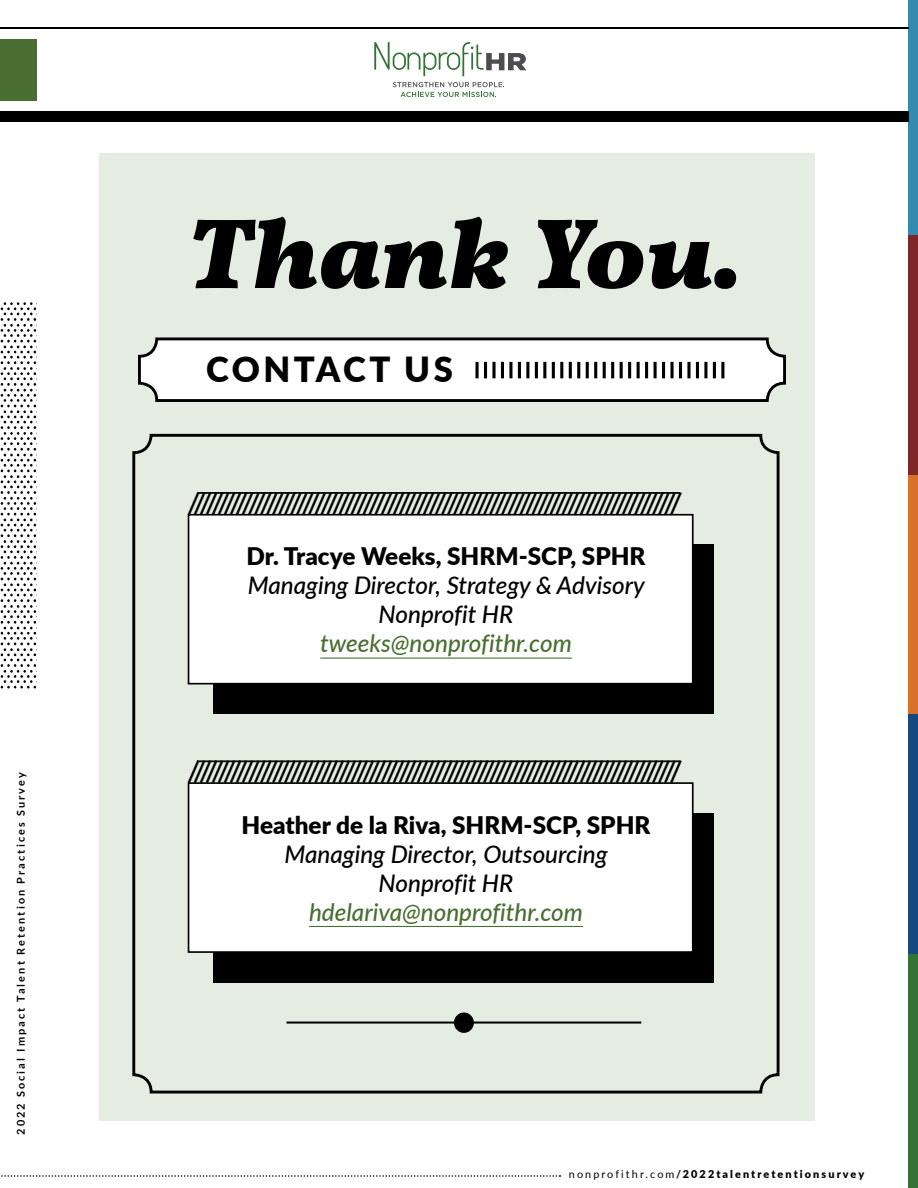
<style>
.page{position:relative;width:918px;height:1188px;background:#fff}
.page>*{position:absolute;margin:0;border:0;box-sizing:border-box;transform-origin:0 0}
.t1{font:italic 900 100.5px "Vollkorn";color:#000}
.t2{font:900 34.65px "Lato";letter-spacing:.1em;color:#000}
.t3{font:italic 500 24.3px/29.1px "Lato";color:#000;text-align:center}
.t4{font:900 24.3px "Lato";color:#000}
.t5{font:italic 500 24.3px "Lato";color:#4a6f33}
.t6{font:700 23.85px "Archer";color:#000}
.t7{font:700 10.8px "Lato";letter-spacing:.19em;color:#000}
.t8{font:900 10.8px "Lato";letter-spacing:.19em;color:#000}
.s1{font-weight:400}
.s2{font-weight:700}
</style>
<div class="page">
<svg style="left:1px;top:302px;width:35px;height:386px"></svg>
<div style="left:0;top:39px;width:36px;height:62px;background:#4a6f33"></div>
<svg style="left:1px;top:1175px;width:559px;height:2px"></svg>
<div style="left:908px;top:954px;width:10px;height:234px;background:#347238"></div>
<div style="left:908px;top:475px;width:10px;height:239px;background:#d8722b"></div>
<div style="left:908px;top:0;width:10px;height:236px;background:#3389af"></div>
<div style="left:908px;top:714px;width:10px;height:240px;background:#14487f"></div>
<div style="left:908px;top:235px;width:10px;height:240px;background:#7f2629"></div>
<hr style="left:0;top:27px;width:908px;height:2px;background:#000">
<div style="left:0;top:111px;width:908px;height:11px;background:#000"></div>
<div style="left:99px;top:153px;width:715px;height:967px;background:#e5ece1"></div>
<hr style="left:197px;top:492px;width:483px;height:2px;background:#000">
<div style="left:214px;top:545px;width:500px;height:169px;background:#000"></div>
<div style="left:189px;top:515px;width:504px;height:169px;background:#fff"></div>
<div style="left:188px;top:514px;width:506px;height:171px;border:2px solid #000"></div>
<hr style="left:320px;top:658px;width:252px;height:1px;background:#4a6f33">
<hr style="left:197px;top:760px;width:483px;height:2px;background:#000">
<div style="left:214px;top:813px;width:500px;height:169px;background:#000"></div>
<div style="left:189px;top:783px;width:504px;height:169px;background:#fff"></div>
<div style="left:188px;top:782px;width:506px;height:171px;border:2px solid #000"></div>
<hr style="left:309px;top:926px;width:274px;height:1px;background:#4a6f33">
<div style="left:139px;top:339px;width:646px;height:62px;background:#fff;border-radius:17px"></div>
<div style="left:138px;top:337px;width:648px;height:65px;border:3px solid #000;border-radius:17px"></div>
<div style="left:132px;top:434px;width:648px;height:660px;border:3px solid #000;border-radius:17px"></div>
<hr style="left:721px;top:362px;width:3px;height:16px;background:#000">
<hr style="left:713px;top:362px;width:3px;height:16px;background:#000">
<hr style="left:704px;top:362px;width:3px;height:16px;background:#000">
<hr style="left:696px;top:362px;width:3px;height:16px;background:#000">
<svg style="left:687px;top:362px;width:4px;height:16px"></svg>
<hr style="left:679px;top:362px;width:3px;height:16px;background:#000">
<svg style="left:670px;top:362px;width:4px;height:16px"></svg>
<hr style="left:662px;top:362px;width:3px;height:16px;background:#000">
<hr style="left:654px;top:362px;width:3px;height:16px;background:#000">
<hr style="left:645px;top:362px;width:3px;height:16px;background:#000">
<hr style="left:637px;top:362px;width:3px;height:16px;background:#000">
<hr style="left:628px;top:362px;width:3px;height:16px;background:#000">
<hr style="left:620px;top:362px;width:3px;height:16px;background:#000">
<hr style="left:611px;top:362px;width:3px;height:16px;background:#000">
<hr style="left:603px;top:362px;width:3px;height:16px;background:#000">
<hr style="left:594px;top:362px;width:3px;height:16px;background:#000">
<hr style="left:586px;top:362px;width:3px;height:16px;background:#000">
<hr style="left:577px;top:362px;width:3px;height:16px;background:#000">
<hr style="left:569px;top:362px;width:3px;height:16px;background:#000">
<hr style="left:560px;top:362px;width:3px;height:16px;background:#000">
<hr style="left:552px;top:362px;width:3px;height:16px;background:#000">
<hr style="left:543px;top:362px;width:3px;height:16px;background:#000">
<hr style="left:535px;top:362px;width:3px;height:16px;background:#000">
<hr style="left:526px;top:362px;width:3px;height:16px;background:#000">
<hr style="left:518px;top:362px;width:3px;height:16px;background:#000">
<hr style="left:509px;top:362px;width:3px;height:16px;background:#000">
<hr style="left:501px;top:362px;width:3px;height:16px;background:#000">
<svg style="left:492px;top:362px;width:4px;height:16px"></svg>
<hr style="left:484px;top:362px;width:3px;height:16px;background:#000">
<svg style="left:475px;top:362px;width:4px;height:16px"></svg>
<div style="left:454px;top:1012px;width:20px;height:21px;background:#000;border-radius:50%"></div>
<hr style="left:286px;top:1022px;width:355px;height:2px;background:#000">
<svg style="left:393px;top:82px;width:111px;height:15px"></svg>
<svg style="left:374px;top:42px;width:153px;height:34px"></svg>
<p class="t7" style="left:15px;top:1135px;width:364px;rotate:-90deg">2022 Social Impact Talent Retention Practices Survey</p>
<h1 class="t1" style="left:187px;top:176px;width:557px">Thank You.</h1>
<h2 class="t2" style="left:206px;top:343px;width:248px">CONTACT US</h2>
<p class="t6" style="left:188px;top:483px;width:496px">/////////////////////////////////////////////////////////////////////////////////</p>
<p class="t4" style="left:247px;top:538px;width:401px">Dr. Tracye Weeks, SHRM-SCP, SPHR</p>
<p class="t3" style="left:248px;top:570px;width:399px">Managing Director, Strategy &amp; Advisory<br>Nonprofit HR</p>
<p class="t5" style="left:320px;top:626px;width:253px">tweeks@nonprofithr.com</p>
<p class="t6" style="left:188px;top:752px;width:496px">/////////////////////////////////////////////////////////////////////////////////</p>
<p class="t4" style="left:242px;top:806px;width:410px">Heather de la Riva, SHRM-SCP, SPHR</p>
<p class="t3" style="left:284px;top:838px;width:325px">Managing Director, Outsourcing<br>Nonprofit HR</p>
<p class="t5" style="left:309px;top:895px;width:276px">hdelariva@nonprofithr.com</p>
<p class="t8" style="left:569px;top:1166px;width:297px"><span class="s1">nonprofithr.com</span><span class="s2">/</span>2022talentretentionsurvey</p>
</div>
